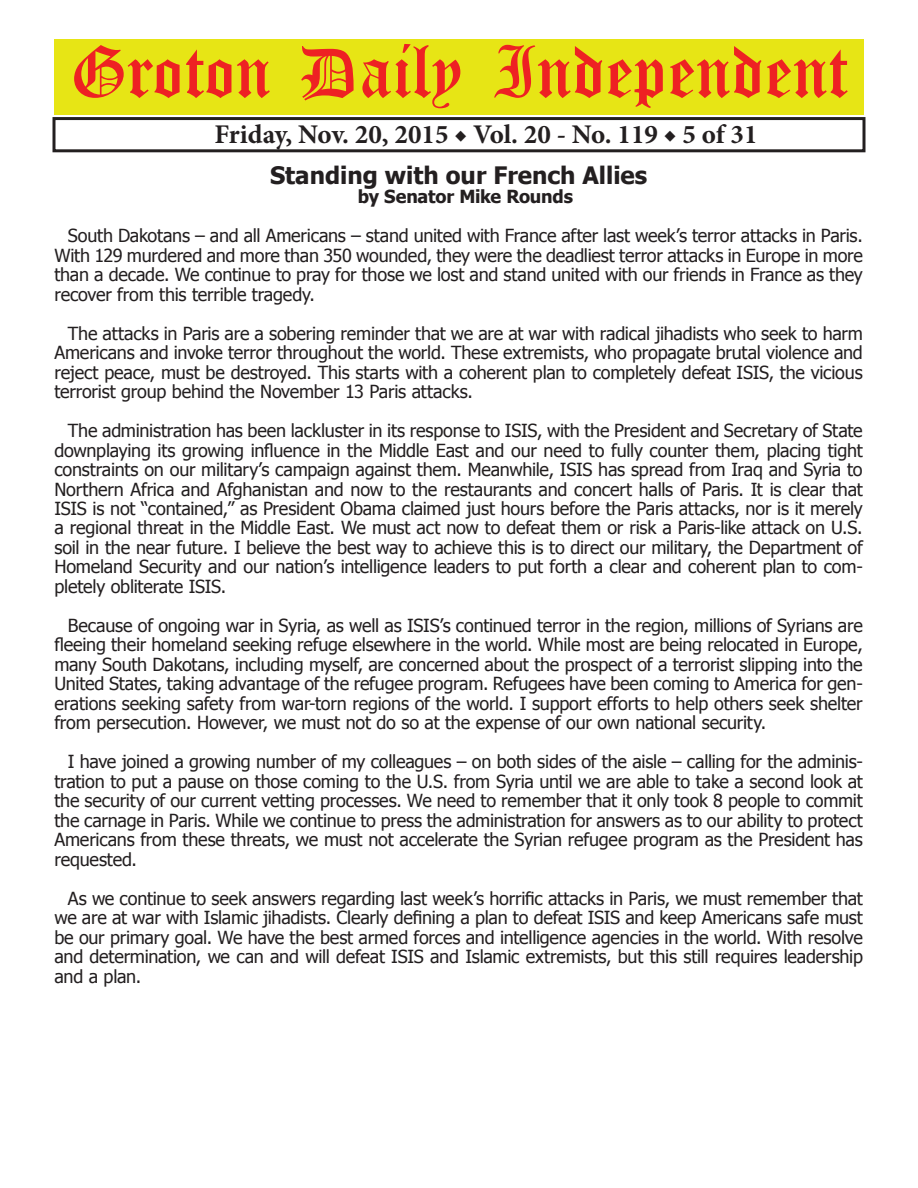
<style>
.page{position:relative;width:918px;height:1188px;background:#fff}
.page>*{position:absolute;margin:0;border:0;box-sizing:border-box;transform-origin:0 0}
.t1{font:54px "Old English Five";color:#ee2123}
.t2{font:700 27px "Minion Pro";color:#231f20}
.t3{font:700 24px "Tahoma";color:#231f20}
.t4{font:18px/19.5px "Tahoma";letter-spacing:-.01em;color:#231f20;text-align:justify}
.t5{font:700 18px "Tahoma";letter-spacing:-.01em;color:#231f20}
</style>
<div class="page">
<div style="left:52px;top:117px;width:814px;height:35px;border:3px solid #231f20"></div>
<div style="left:54px;top:40px;width:810px;height:75px;background:#e7e515"></div>
<h1 class="t1" style="left:70px;top:47px;width:779px">Groton Daily Independent</h1>
<h2 class="t2" style="left:214px;top:116px;width:545px">Friday, Nov. 20, 2015 ◆ Vol. 20 - No. 119 ◆ 5 of 31</h2>
<h3 class="t3" style="left:270px;top:158px;width:379px">Standing with our French Allies</h3>
<p class="t5" style="left:358px;top:184px;width:217px">by Senator Mike Rounds</p>
<p class="t4" style="left:54px;top:225px;width:810px;text-indent:14px">South Dakotans – and all Americans – stand united with France after last week’s terror attacks in Paris.<br>With 129 murdered and more than 350 wounded, they were the deadliest terror attacks in Europe in more than a decade. We continue to pray for those we lost and stand united with our friends in France as they recover from this terrible tragedy.</p>
<p class="t4" style="left:54px;top:322px;width:810px;text-indent:14px">The attacks in Paris are a sobering reminder that we are at war with radical jihadists who seek to harm Americans and invoke terror throughout the world. These extremists, who propagate brutal violence and reject peace, must be destroyed. This starts with a coherent plan to completely defeat ISIS, the vicious terrorist group behind the November 13 Paris attacks.</p>
<p class="t4" style="left:54px;top:420px;width:810px;text-indent:14px">The administration has been lackluster in its response to ISIS, with the President and Secretary of State downplaying its growing influence in the Middle East and our need to fully counter them, placing tight constraints on our military’s campaign against them. Meanwhile, ISIS has spread from Iraq and Syria to Northern Africa and Afghanistan and now to the restaurants and concert halls of Paris. It is clear that ISIS is not “contained,” as President Obama claimed just hours before the Paris attacks, nor is it merely a regional threat in the Middle East. We must act now to defeat them or risk a Paris-like attack on U.S. soil in the near future. I believe the best way to achieve this is to direct our military, the Department of Homeland Security and our nation’s intelligence leaders to put forth a clear and coherent plan to com&shy;pletely obliterate ISIS.</p>
<p class="t4" style="left:54px;top:615px;width:810px;text-indent:14px">Because of ongoing war in Syria, as well as ISIS’s continued terror in the region, millions of Syrians are fleeing their homeland seeking refuge elsewhere in the world. While most are being relocated in Europe, many South Dakotans, including myself, are concerned about the prospect of a terrorist slipping into the United States, taking advantage of the refugee program. Refugees have been coming to America for gen&shy;erations seeking safety from war-torn regions of the world. I support efforts to help others seek shelter from persecution. However, we must not do so at the expense of our own national security.</p>
<p class="t4" style="left:54px;top:751px;width:810px;text-indent:14px">I have joined a growing number of my colleagues – on both sides of the aisle – calling for the adminis&shy;tration to put a pause on those coming to the U.S. from Syria until we are able to take a second look at the security of our current vetting processes. We need to remember that it only took 8 people to commit the carnage in Paris. While we continue to press the administration for answers as to our ability to protect Americans from these threats, we must not accelerate the Syrian refugee program as the President has requested.</p>
<p class="t4" style="left:54px;top:888px;width:810px;text-indent:14px">As we continue to seek answers regarding last week’s horrific attacks in Paris, we must remember that we are at war with Islamic jihadists. Clearly defining a plan to defeat ISIS and keep Americans safe must be our primary goal. We have the best armed forces and intelligence agencies in the world. With resolve and determination, we can and will defeat ISIS and Islamic extremists, but this still requires leadership and a plan.</p>
</div>
